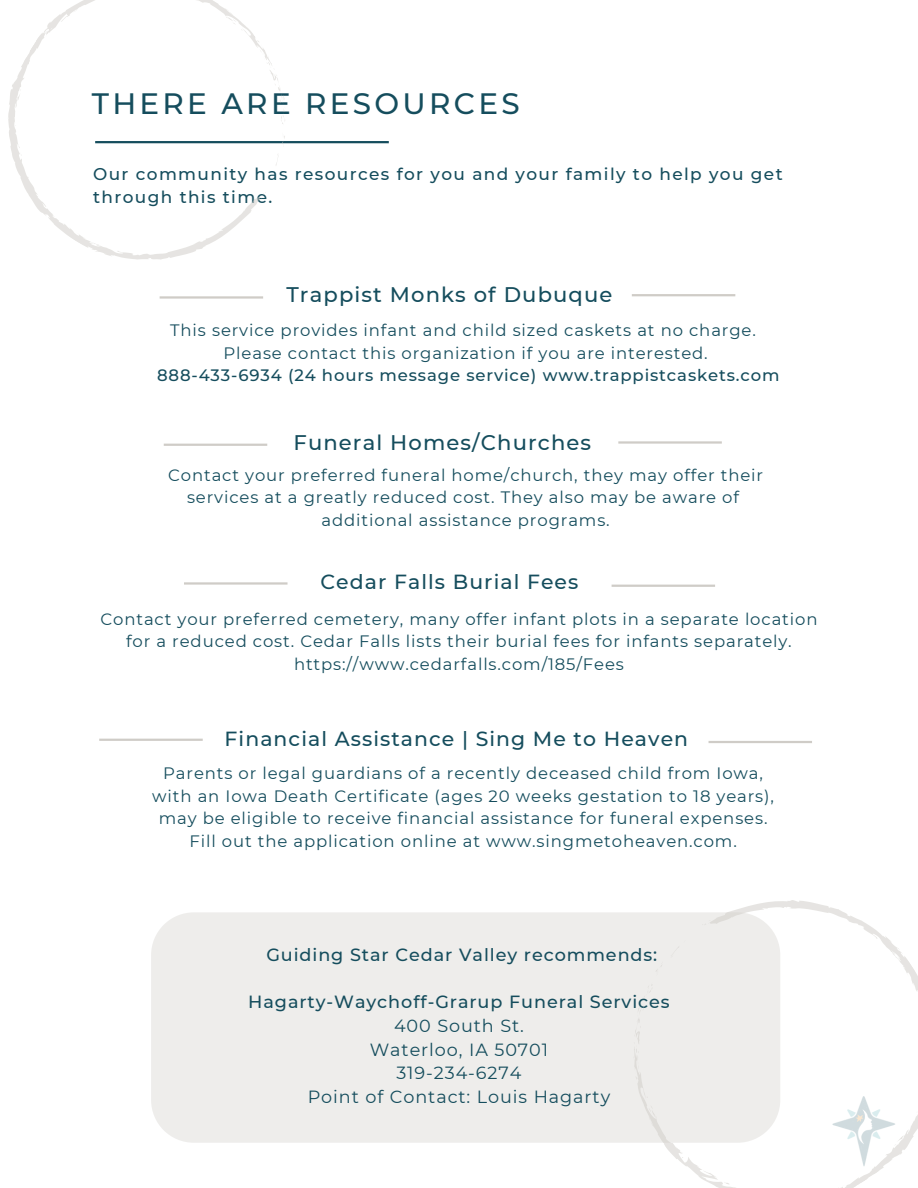
<style>
.page{position:relative;width:918px;height:1188px;background:#fff}
.page>*{position:absolute;margin:0;border:0;box-sizing:border-box;transform-origin:0 0}
.t1{font:500 29.4px "Montserrat";letter-spacing:.11em;color:#154d5d}
.t2{font:500 21.15px "Montserrat";letter-spacing:.055em;color:#154d5d}
.t3{font:500 20.4px "Montserrat";letter-spacing:.055em;color:#154d5d}
.t4{font:500 17.55px "Montserrat";letter-spacing:.055em;color:#154d5d}
.t5{font:17.55px "Montserrat";letter-spacing:.055em;color:#154d5d}
.t6{font:500 16.95px/23.7px "Montserrat";letter-spacing:.08em;color:#154d5d}
.t7{font:16.5px/22.5px "Montserrat";letter-spacing:.055em;color:#154d5d;text-align:center}
.t8{font:500 16.5px "Montserrat";letter-spacing:.055em;color:#154d5d}
</style>
<div class="page">
<hr style="left:95px;top:141px;width:294px;height:2px;background:#154d5d">
<div style="left:151px;top:912px;width:425px;height:231px;background:#eeedeb"></div>
<svg style="left:8px;top:0;width:327px;height:299px"></svg>
<svg style="left:45px;top:30px;width:3px;height:8px"></svg>
<svg style="left:257px;top:40px;width:30px;height:86px"></svg>
<svg style="left:225px;top:8px;width:18px;height:23px"></svg>
<svg style="left:260px;top:191px;width:6px;height:9px"></svg>
<svg style="left:8px;top:118px;width:8px;height:8px"></svg>
<svg style="left:19px;top:152px;width:4px;height:4px"></svg>
<hr style="left:632px;top:294px;width:103px;height:2px;background:#cfccc7">
<hr style="left:160px;top:296px;width:103px;height:3px;background:#cfccc7">
<hr style="left:164px;top:444px;width:103px;height:2px;background:#cfccc7">
<hr style="left:618px;top:441px;width:104px;height:3px;background:#cfccc7">
<hr style="left:99px;top:739px;width:104px;height:2px;background:#cfccc7">
<hr style="left:184px;top:582px;width:104px;height:3px;background:#cfccc7">
<hr style="left:612px;top:585px;width:103px;height:2px;background:#cfccc7">
<hr style="left:709px;top:741px;width:103px;height:2px;background:#cfccc7">
<svg style="left:576px;top:900px;width:342px;height:288px;fill:#f2f1f0"></svg>
<div style="left:632px;top:982px;width:23px;height:98px;background:#eeedeb"></div>
<svg style="left:646px;top:1096px;width:9px;height:31px"></svg>
<svg style="left:681px;top:1151px;width:2px;height:8px"></svg>
<svg style="left:723px;top:1180px;width:7px;height:7px"></svg>
<svg style="left:701px;top:919px;width:10px;height:7px"></svg>
<img style="left:828px;top:1096px;width:71px;height:74px">
<p class="t1" style="left:92px;top:85px;width:429px">THERE ARE RESOURCES</p>
<p class="t6" style="left:93px;top:162px;width:691px">Our community has resources for you and your family to help you get through this time.</p>
<p class="t2" style="left:286px;top:281px;width:327px">Trappist Monks of Dubuque</p>
<p class="t7" style="left:170px;top:319px;width:587px">This service provides infant and child sized caskets at no charge.</p>
<p class="t7" style="left:224px;top:342px;width:486px">Please contact this organization if you are interested.</p>
<p class="t8" style="left:157px;top:365px;width:624px">888-433-6934 (24 hours message service) www.trappistcaskets.com</p>
<p class="t2" style="left:294px;top:430px;width:299px">Funeral Homes/Churches</p>
<p class="t7" style="left:168px;top:464px;width:597px">Contact your preferred funeral home/church, they may offer their services at a greatly reduced cost. They also may be aware of</p>
<p class="t7" style="left:322px;top:509px;width:290px">additional assistance programs.</p>
<p class="t3" style="left:320px;top:570px;width:259px">Cedar Falls Burial Fees</p>
<p class="t7" style="left:100px;top:608px;width:719px">Contact your preferred cemetery, many offer infant plots in a separate location for a reduced cost. Cedar Falls lists their burial fees for infants separately. https://www.cedarfalls.com/185/Fees</p>
<p class="t3" style="left:225px;top:726px;width:465px">Financial Assistance | Sing Me to Heaven</p>
<p class="t7" style="left:152px;top:762px;width:623px">Parents or legal guardians of a recently deceased child from Iowa, with an Iowa Death Certificate (ages 20 weeks gestation to 18 years), may be eligible to receive financial assistance for funeral expenses.<br>Fill out the application online at www.singmetoheaven.com.</p>
<p class="t4" style="left:266px;top:944px;width:392px">Guiding Star Cedar Valley recommends:</p>
<p class="t4" style="left:248px;top:991px;width:423px">Hagarty-Waychoff-Grarup Funeral Services</p>
<p class="t5" style="left:394px;top:1015px;width:131px">400 South St.</p>
<p class="t5" style="left:370px;top:1039px;width:180px">Waterloo, IA 50701</p>
<p class="t5" style="left:396px;top:1062px;width:127px">319-234-6274</p>
<p class="t5" style="left:308px;top:1086px;width:304px">Point of Contact: Louis Hagarty</p>
</div>
